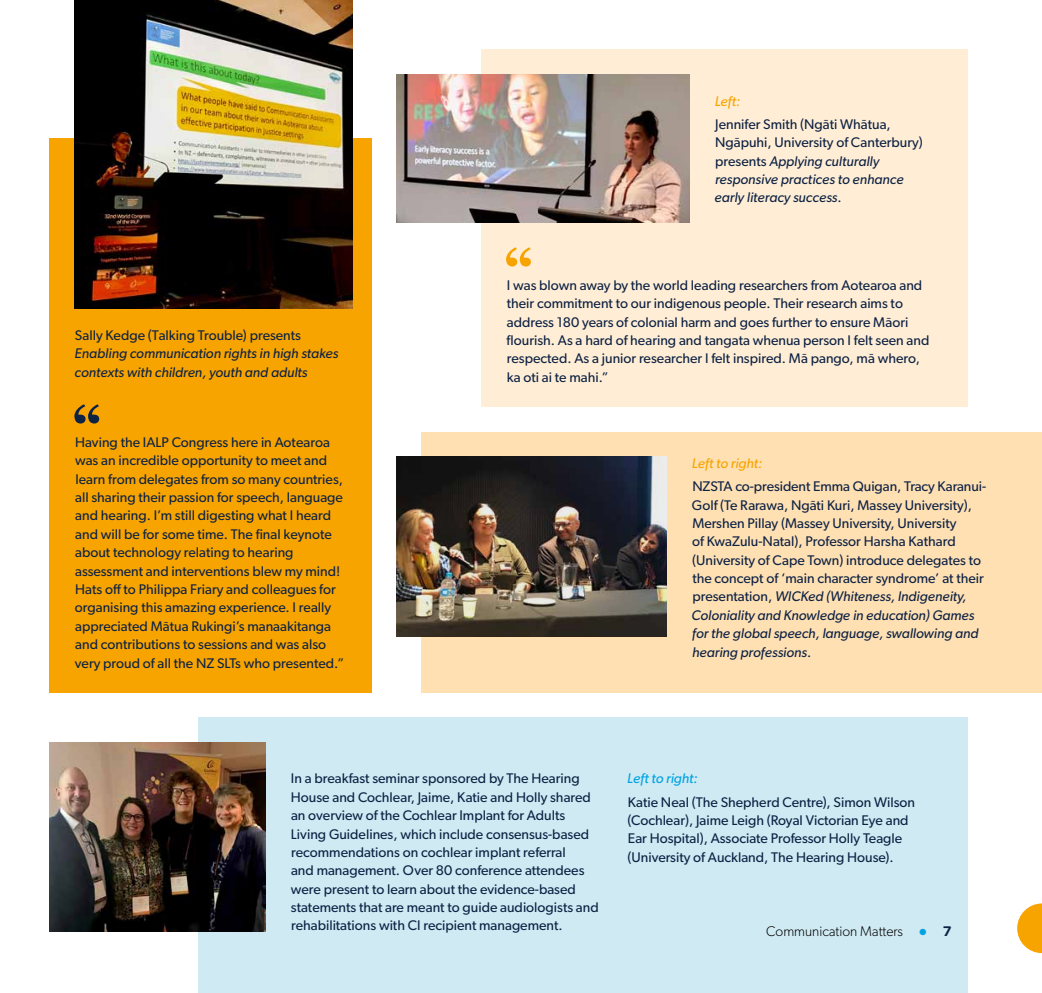
<style>
.page{position:relative;width:1042px;height:993px;background:#fff}
.page>*{position:absolute;margin:0;border:0;box-sizing:border-box;transform-origin:0 0}
.t1{font:14px/18.4px "Gibson";color:#0e2244}
.t2{font:italic 14px/18.4px "Gibson";color:#0e2244}
.t3{font:300 14px "Gibson";color:#000}
.t4{font:italic 14px "Gibson";color:#f7a400}
.t5{font:italic 14px "Gibson";color:#00a3e2}
.s1{font-style:italic}
.s2{font-weight:600;font-size:19.25px;color:#00a3e2}
.s3{font-weight:600;color:#0e2244}
.s4{font-weight:600;font-size:19.25px;color:#bde3ee}
.s5{font-weight:600;color:#00a3e2}
</style>
<div class="page">
<div style="left:50px;top:138px;width:322px;height:554px;background:#f7a400"></div>
<div style="left:481px;top:50px;width:486px;height:356px;background:#ffeed5"></div>
<div style="left:422px;top:431px;width:620px;height:261px;background:#fee0b3"></div>
<img style="left:397px;top:74px;width:293px;height:148px">
<img style="left:74px;top:0;width:278px;height:309px">
<svg style="left:74px;top:404px;width:25px;height:19px"></svg>
<img style="left:397px;top:456px;width:270px;height:179px">
<svg style="left:506px;top:247px;width:25px;height:19px"></svg>
<svg style="left:1017px;top:903px;width:25px;height:49px"></svg>
<div style="left:198px;top:717px;width:769px;height:275px;background:#cfeaf3"></div>
<img style="left:50px;top:742px;width:215px;height:189px">
<p class="t1" style="left:75px;top:326px;width:228px">Sally Kedge (Talking Trouble) presents</p>
<p class="t2" style="left:75px;top:344px;width:265px">Enabling communication rights in high stakes contexts with children, youth and adults</p>
<p class="t1" style="left:75px;top:432px;width:271px">Having the IALP Congress here in Aotearoa was an incredible opportunity to meet and learn from delegates from so many countries, all sharing their passion for speech, language and hearing. I’m still digesting what I heard and will be for some time. The final keynote about technology relating to hearing assessment and interventions blew my mind!<br>Hats off to Philippa Friary and colleagues for organising this amazing experience. I really appreciated Mātua Rukingi’s manaakitanga and contributions to sessions and was also very proud of all the NZ SLTs who presented.”</p>
<p class="t4" style="left:715px;top:92px;width:27px">Left:</p>
<p class="t1" style="left:714px;top:115px;width:210px">Jennifer Smith (Ngāti Whātua,<br>Ngāpuhi, University of Canterbury) presents <span class="s1">Applying culturally responsive practices to enhance early literacy success</span>.</p>
<p class="t1" style="left:506px;top:275px;width:424px">I was blown away by the world leading researchers from Aotearoa and their commitment to our indigenous people. Their research aims to address 180 years of colonial harm and goes further to ensure Māori flourish. As a hard of hearing and tangata whenua person I felt seen and respected. As a junior researcher I felt inspired. Mā pango, mā whero, ka oti ai te mahi.”</p>
<p class="t4" style="left:692px;top:454px;width:72px">Left to right:</p>
<p class="t1" style="left:691px;top:476px;width:296px">NZSTA co-president Emma Quigan, Tracy Karanui-Golf (Te Rarawa, Ngāti Kuri, Massey University), Mershen Pillay (Massey University, University<br>of KwaZulu-Natal), Professor Harsha Kathard (University of Cape Town) introduce delegates to the concept of ‘main character syndrome’ at their presentation, <span class="s1">WICKed (Whiteness, Indigeneity, Coloniality and Knowledge in education) Games for the global speech, language, swallowing and hearing professions</span>.</p>
<p class="t1" style="left:291px;top:768px;width:309px">In a breakfast seminar sponsored by The Hearing House and Cochlear, Jaime, Katie and Holly shared an overview of the Cochlear Implant for Adults Living Guidelines, which include consensus-based recommendations on cochlear implant referral<br>and management. Over 80 conference attendees were present to learn about the evidence-based statements that are meant to guide audiologists and rehabilitations with CI recipient management.</p>
<p class="t5" style="left:627px;top:769px;width:72px">Left to right:</p>
<p class="t1" style="left:627px;top:792px;width:289px">Katie Neal (The Shepherd Centre), Simon Wilson (Cochlear), Jaime Leigh (Royal Victorian Eye and Ear Hospital), Associate Professor Holly Teagle (University of Auckland, The Hearing House).</p>
<p class="t3" style="left:766px;top:922px;width:187px">Communication Matters <span class="s2">•</span> <span class="s3">7</span></p>
<p class="t3" style="left:782px;top:922px;width:187px">Communication Matters <span class="s4">•</span> <span class="s5">7</span></p>
</div>
